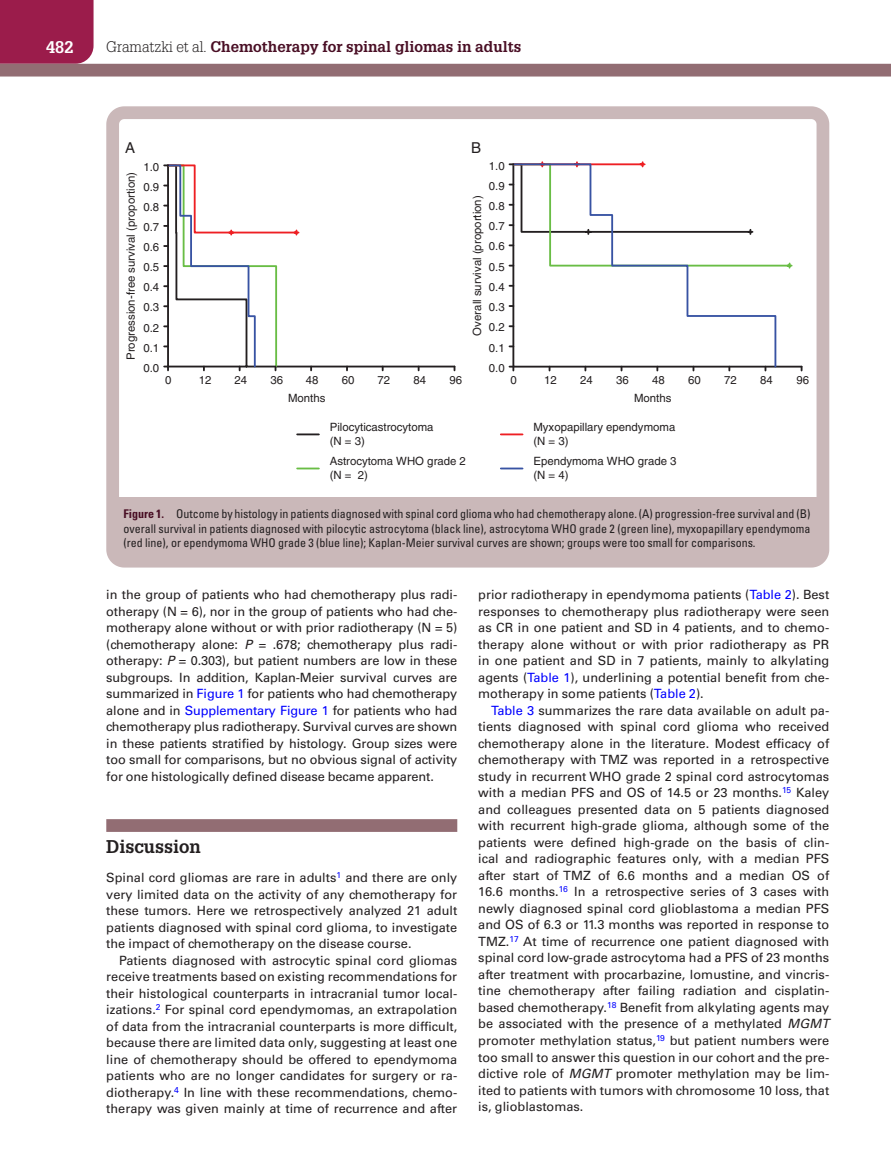
<style>
.page{position:relative;width:891px;height:1175px;background:#fff}
.page>*{position:absolute;margin:0;border:0;box-sizing:border-box;transform-origin:0 0}
.t1{font:700 18px "Glypha LT Std";color:#231f20}
.t2{font:700 16.5px "Glypha LT Std";color:#fff}
.t3{font:700 15px "Glypha LT Std";color:#490e24}
.t4{font:15px "Helvetica";color:#231f20}
.t5{font:12.75px/16.5px "Univers LT Std";color:#231f20;text-align:justify}
.t6{font:condensed 12px/14.4px "Univers LT Std";color:#231f20;text-align:justify}
.t7{font:11.4px/13.6px "Helvetica";color:#231f20}
.s1{font-weight:300;color:#231f20}
.s2{font-weight:700;color:#490e24}
.s3{font-style:italic}
.s4{color:#00f}
</style>
<div class="page">
<div style="left:0;top:0;width:94px;height:64px;background:#9b1c4b"></div>
<div style="left:0;top:64px;width:891px;height:12px;background:#926d73"></div>
<div style="left:106px;top:819px;width:351px;height:13px;background:#926d73"></div>
<div style="left:115px;top:497px;width:706px;height:58px;background:#cab8b9"></div>
<hr style="left:297px;top:433px;width:22px;height:2px;background:#231f20">
<hr style="left:297px;top:467px;width:22px;height:2px;background:#69bd45">
<hr style="left:501px;top:433px;width:22px;height:2px;background:#ee1f23">
<hr style="left:501px;top:467px;width:22px;height:2px;background:#3853a3">
<svg style="left:300px;top:365px;width:156px;height:3px"></svg>
<svg style="left:164px;top:164px;width:136px;height:206px"></svg>
<svg style="left:512px;top:269px;width:265px;height:99px"></svg>
<svg style="left:510px;top:366px;width:4px;height:4px"></svg>
<svg style="left:510px;top:162px;width:283px;height:107px"></svg>
<div style="left:106px;top:106px;width:723px;height:461px;border:13px solid #cab8b9;border-radius:12px"></div>
<p class="t2" style="left:46px;top:37px;width:29px">482</p>
<p class="t3" style="left:106px;top:37px;width:417px"><span class="s1">Gramatzki et al.</span> Chemotherapy for spinal gliomas in adults</p>
<p class="t4" style="left:125px;top:139px;width:12px">A</p>
<p class="t4" style="left:471px;top:139px;width:12px">B</p>
<p class="t7" style="left:143px;top:160px;width:17px">1.0</p>
<p class="t7" style="left:124px;top:360px;width:190px;rotate:-90deg">Progression-free survival (proportion)</p>
<p class="t7" style="left:143px;top:180px;width:17px">0.9</p>
<p class="t7" style="left:143px;top:200px;width:17px">0.8</p>
<p class="t7" style="left:143px;top:220px;width:17px">0.7</p>
<p class="t7" style="left:143px;top:240px;width:17px">0.6</p>
<p class="t7" style="left:143px;top:260px;width:17px">0.5</p>
<p class="t7" style="left:143px;top:280px;width:17px">0.4</p>
<p class="t7" style="left:143px;top:300px;width:17px">0.3</p>
<p class="t7" style="left:143px;top:321px;width:17px">0.2</p>
<p class="t7" style="left:143px;top:341px;width:17px">0.1</p>
<p class="t7" style="left:489px;top:159px;width:17px">1.0</p>
<p class="t7" style="left:489px;top:179px;width:17px">0.9</p>
<p class="t7" style="left:470px;top:335px;width:141px;rotate:-90deg">Overall survival (proportion)</p>
<p class="t7" style="left:489px;top:199px;width:17px">0.8</p>
<p class="t7" style="left:489px;top:219px;width:17px">0.7</p>
<p class="t7" style="left:489px;top:240px;width:17px">0.6</p>
<p class="t7" style="left:489px;top:260px;width:17px">0.5</p>
<p class="t7" style="left:489px;top:280px;width:17px">0.4</p>
<p class="t7" style="left:489px;top:300px;width:17px">0.3</p>
<p class="t7" style="left:489px;top:320px;width:17px">0.2</p>
<p class="t7" style="left:489px;top:341px;width:17px">0.1</p>
<p class="t7" style="left:143px;top:361px;width:17px">0.0</p>
<p class="t7" style="left:489px;top:361px;width:17px">0.0</p>
<p class="t7" style="left:165px;top:373px;width:8px">0</p>
<p class="t7" style="left:199px;top:373px;width:14px">12</p>
<p class="t7" style="left:234px;top:373px;width:14px">24</p>
<p class="t7" style="left:270px;top:373px;width:14px">36</p>
<p class="t7" style="left:306px;top:373px;width:14px">48</p>
<p class="t7" style="left:342px;top:373px;width:14px">60</p>
<p class="t7" style="left:378px;top:373px;width:14px">72</p>
<p class="t7" style="left:413px;top:373px;width:14px">84</p>
<p class="t7" style="left:449px;top:373px;width:14px">96</p>
<p class="t7" style="left:511px;top:373px;width:8px">0</p>
<p class="t7" style="left:544px;top:373px;width:14px">12</p>
<p class="t7" style="left:580px;top:373px;width:14px">24</p>
<p class="t7" style="left:616px;top:373px;width:14px">36</p>
<p class="t7" style="left:652px;top:373px;width:14px">48</p>
<p class="t7" style="left:688px;top:373px;width:14px">60</p>
<p class="t7" style="left:724px;top:373px;width:14px">72</p>
<p class="t7" style="left:760px;top:373px;width:14px">84</p>
<p class="t7" style="left:796px;top:373px;width:14px">96</p>
<p class="t7" style="left:288px;top:391px;width:39px">Months</p>
<p class="t7" style="left:634px;top:391px;width:39px">Months</p>
<p class="t7" style="left:330px;top:420px;width:105px">Pilocyticastrocytoma (N = 3)</p>
<p class="t7" style="left:330px;top:454px;width:138px">Astrocytoma WHO grade 2 (N = 2)</p>
<p class="t7" style="left:533px;top:420px;width:143px">Myxopapillary ependymoma (N = 3)</p>
<p class="t7" style="left:533px;top:454px;width:145px">Ependymoma WHO grade 3 (N = 4)</p>
<p class="t6" style="left:124px;top:507px;width:689px"><span class="s2">Figure 1.</span> Outcome by histology in patients diagnosed with spinal cord glioma who had chemotherapy alone. (A) progression-free survival and (B) overall survival in patients diagnosed with pilocytic astrocytoma (black line), astrocytoma WHO grade 2 (green line), myxopapillary ependymoma (red line), or ependymoma WHO grade 3 (blue line); Kaplan-Meier survival curves are shown; groups were too small for comparisons.</p>
<p class="t5" style="left:106px;top:586px;width:353px">in the group of patients who had chemotherapy plus radi&shy;otherapy (N = 6), nor in the group of patients who had che&shy;motherapy alone without or with prior radiotherapy (N = 5) (chemotherapy alone: <span class="s3">P</span> = .678; chemotherapy plus radi&shy;otherapy: <span class="s3">P</span> = 0.303), but patient numbers are low in these subgroups. In addition, Kaplan-Meier survival curves are summarized in <span class="s4">Figure 1</span> for patients who had chemotherapy alone and in <span class="s4">Supplementary Figure 1</span> for patients who had chemotherapy plus radiotherapy. Survival curves are shown in these patients stratified by histology. Group sizes were too small for comparisons, but no obvious signal of activity for one histologically defined disease became apparent.</p>
<h1 class="t1" style="left:106px;top:835px;width:96px">Discussion</h1>
<p class="t5" style="left:106px;top:869px;width:353px">Spinal cord gliomas are rare in adults<sup>1</sup> and there are only very limited data on the activity of any chemotherapy for these tumors. Here we retrospectively analyzed 21 adult patients diagnosed with spinal cord glioma, to investigate the impact of chemotherapy on the disease course.</p>
<p class="t5" style="left:106px;top:952px;width:353px;text-indent:13px">Patients diagnosed with astrocytic spinal cord gliomas receive treatments based on existing recommendations for their histological counterparts in intracranial tumor local&shy;izations.<sup>2</sup> For spinal cord ependymomas, an extrapolation of data from the intracranial counterparts is more difficult, because there are limited data only, suggesting at least one line of chemotherapy should be offered to ependymoma patients who are no longer candidates for surgery or ra&shy;diotherapy.<sup>4</sup> In line with these recommendations, chemo&shy;therapy was given mainly at time of recurrence and after</p>
<p class="t5" style="left:478px;top:586px;width:353px">prior radiotherapy in ependymoma patients (<span class="s4">Table 2</span>). Best responses to chemotherapy plus radiotherapy were seen as CR in one patient and SD in 4 patients, and to chemo&shy;therapy alone without or with prior radiotherapy as PR in one patient and SD in 7 patients, mainly to alkylating agents (<span class="s4">Table 1</span>), underlining a potential benefit from che&shy;motherapy in some patients (<span class="s4">Table 2</span>).</p>
<p class="t5" style="left:478px;top:702px;width:353px;text-indent:13px"><span class="s4">Table 3</span> summarizes the rare data available on adult pa&shy;tients diagnosed with spinal cord glioma who received chemotherapy alone in the literature. Modest efficacy of chemotherapy with TMZ was reported in a retrospective study in recurrent WHO grade 2 spinal cord astrocytomas with a median PFS and OS of 14.5 or 23 months.<sup>15</sup> Kaley and colleagues presented data on 5 patients diagnosed with recurrent high-grade glioma, although some of the patients were defined high-grade on the basis of clin&shy;ical and radiographic features only, with a median PFS after start of TMZ of 6.6 months and a median OS of 16.6 months.<sup>16</sup> In a retrospective series of 3 cases with newly diagnosed spinal cord glioblastoma a median PFS and OS of 6.3 or 11.3 months was reported in response to TMZ.<sup>17</sup> At time of recurrence one patient diagnosed with spinal cord low-grade astrocytoma had a PFS of 23 months after treatment with procarbazine, lomustine, and vincris&shy;tine chemotherapy after failing radiation and cisplatin&shy;based chemotherapy.<sup>18</sup> Benefit from alkylating agents may be associated with the presence of a methylated <span class="s3">MGMT </span>promoter methylation status,<sup>19</sup> but patient numbers were too small to answer this question in our cohort and the pre&shy;dictive role of <span class="s3">MGMT</span> promoter methylation may be lim&shy;ited to patients with tumors with chromosome 10 loss, that is, glioblastomas.</p>
</div>
